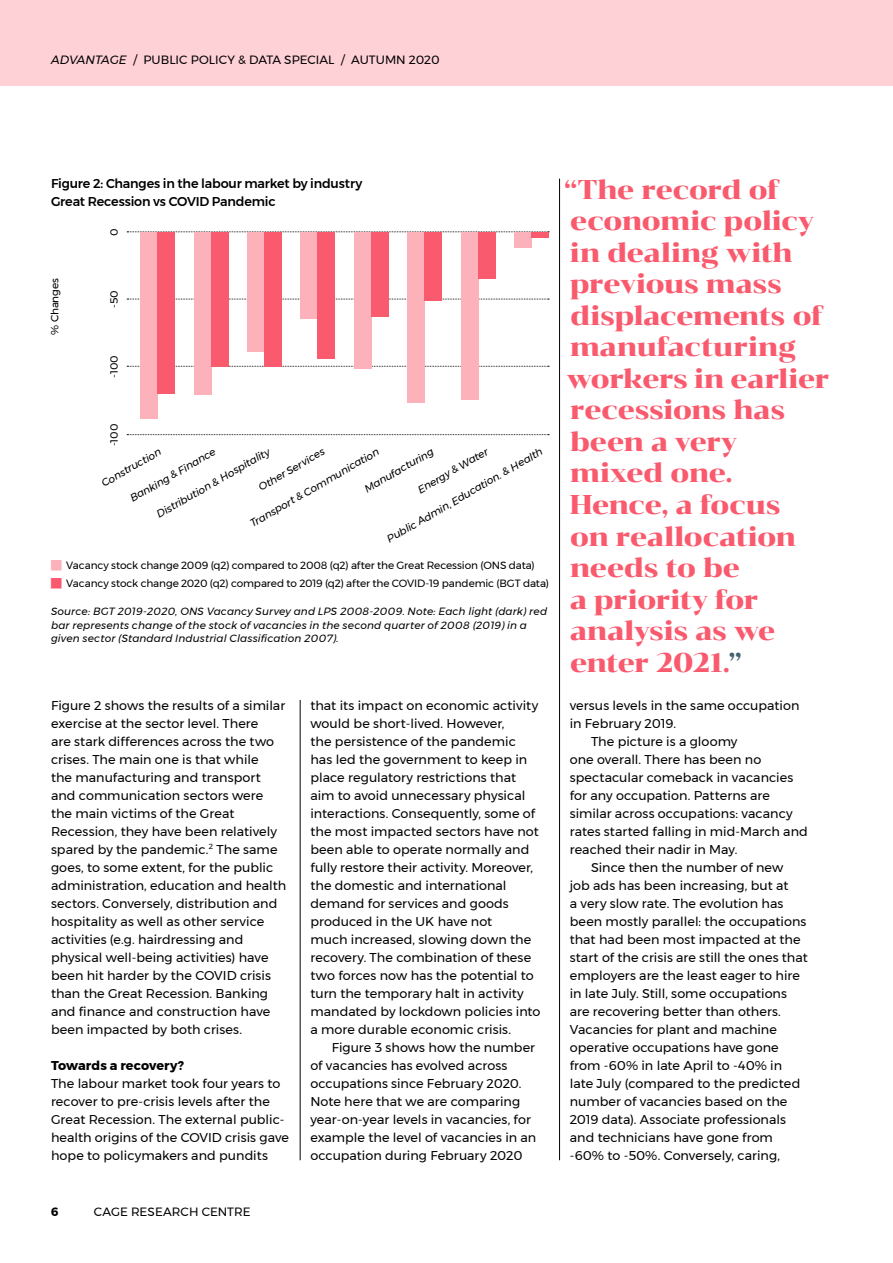
<style>
.page{position:relative;width:893px;height:1263px;background:#fff}
.page>*{position:absolute;margin:0;border:0;box-sizing:border-box;transform-origin:0 0}
.t1{font:27px/31.5px "Chonburi";letter-spacing:-.025em;color:#f95a6d}
.t2{font:12.75px/18px "Montserrat";letter-spacing:.005em;color:#000}
.t3{font:500 12.75px/18px "Montserrat";letter-spacing:-.015em;color:#000}
.t4{font:700 12.75px "Montserrat";letter-spacing:.005em;color:#000}
.t5{font:12px "Montserrat";letter-spacing:.005em;color:#000}
.t6{font:700 12px "Montserrat";color:#000}
.t7{font:italic 10.5px/13.5px "Montserrat";letter-spacing:.005em;color:#000}
.t8{font:10.5px "Montserrat";letter-spacing:-.015em;color:#000}
.s1{font-style:italic}
.s2{color:#436170}
</style>
<div class="page">
<div style="left:0;top:0;width:893px;height:85px;background:#fed1d7"></div>
<hr style="left:300px;top:700px;width:1px;height:460px;background:#000">
<hr style="left:559px;top:179px;width:1px;height:981px;background:#000">
<svg style="left:127px;top:231px;width:422px;height:1px"></svg>
<svg style="left:127px;top:299px;width:422px;height:1px"></svg>
<svg style="left:127px;top:366px;width:422px;height:1px"></svg>
<svg style="left:127px;top:434px;width:422px;height:1px"></svg>
<div style="left:141px;top:232px;width:17px;height:187px;background:#fdb1ba"></div>
<div style="left:158px;top:232px;width:17px;height:162px;background:#f95a6d"></div>
<div style="left:194px;top:232px;width:17px;height:162px;background:#fdb1ba"></div>
<div style="left:211px;top:232px;width:17px;height:135px;background:#f95a6d"></div>
<div style="left:248px;top:232px;width:17px;height:119px;background:#fdb1ba"></div>
<div style="left:265px;top:232px;width:17px;height:135px;background:#f95a6d"></div>
<div style="left:301px;top:232px;width:17px;height:87px;background:#fdb1ba"></div>
<div style="left:318px;top:232px;width:17px;height:126px;background:#f95a6d"></div>
<div style="left:354px;top:232px;width:17px;height:137px;background:#fdb1ba"></div>
<div style="left:371px;top:232px;width:17px;height:85px;background:#f95a6d"></div>
<div style="left:408px;top:232px;width:17px;height:170px;background:#fdb1ba"></div>
<div style="left:425px;top:232px;width:17px;height:69px;background:#f95a6d"></div>
<div style="left:461px;top:232px;width:17px;height:168px;background:#fdb1ba"></div>
<div style="left:478px;top:232px;width:17px;height:47px;background:#f95a6d"></div>
<div style="left:514px;top:232px;width:17px;height:15px;background:#fdb1ba"></div>
<div style="left:531px;top:232px;width:18px;height:6px;background:#f95a6d"></div>
<p class="t5" style="left:51px;top:50px;width:390px"><span class="s1">advantage</span> / public policy &amp; data special / Autumn 2020</p>
<p class="t3" style="left:51px;top:174px;width:313px">Figure 2: Changes in the labour market by industry<br>Great Recession vs COVID Pandemic</p>
<p class="t8" style="left:47px;top:335px;width:58px;rotate:-90deg">% Changes</p>
<p class="t8" style="left:106px;top:236px;width:9px;rotate:-90deg">0</p>
<p class="t8" style="left:106px;top:308px;width:19px;rotate:-90deg">-50</p>
<p class="t8" style="left:106px;top:378px;width:24px;rotate:-90deg">-100</p>
<p class="t8" style="left:106px;top:446px;width:24px;rotate:-90deg">-100</p>
<p class="t7" style="left:384px;top:534px;width:179px;rotate:-30deg">Public Admin, Education. &amp; Health</p>
<p class="t7" style="left:154px;top:509px;width:131px;rotate:-30deg">Distribution &amp; Hospitality</p>
<p class="t7" style="left:415px;top:484px;width:81px;rotate:-30deg">Energy &amp; Water</p>
<p class="t7" style="left:256px;top:482px;width:76px;rotate:-30deg">Other Services</p>
<p class="t7" style="left:362px;top:484px;width:81px;rotate:-30deg">Manufacturing</p>
<p class="t7" style="left:127px;top:493px;width:99px;rotate:-30deg">Banking &amp; Finance</p>
<p class="t7" style="left:247px;top:518px;width:150px;rotate:-30deg">Transport &amp; Communication</p>
<p class="t7" style="left:99px;top:478px;width:70px;rotate:-30deg">Construction</p>
<p class="t8" style="left:66px;top:558px;width:426px">Vacancy stock change 2009 (q2) compared to 2008 (q2) after the Great Recession (ONS</p>
<p class="t8" style="left:509px;top:558px;width:27px">data)</p>
<p class="t8" style="left:66px;top:576px;width:334px">Vacancy stock change 2020 (q2) compared to 2019 (q2) after the COVID</p>
<p class="t8" style="left:426px;top:576px;width:125px">-19 pandemic (BGT data)</p>
<p class="t7" style="left:51px;top:604px;width:498px">Source: BGT 2019-2020, ONS Vacancy Survey and LPS 2008-2009. Note: Each light (dark) red bar represents change of the stock of vacancies in the second quarter of 2008 (2019) in a given sector (Standard Industrial Classification 2007).</p>
<p class="t2" style="left:51px;top:696px;width:237px">Figure 2 shows the results of a similar exercise at the sector level. There<br>are stark differences across the two crises. The main one is that while<br>the manufacturing and transport and communication sectors were the main victims of the Great Recession, they have been relatively spared by the pandemic.<sup>2</sup> The same goes, to some extent, for the public administration, education and health sectors. Conversely, distribution and hospitality as well as other service activities (e.g. hairdressing and physical well-being activities) have been hit harder by the COVID</p>
<p class="t2" style="left:51px;top:966px;width:221px;text-indent:189px">crisis than the Great Recession. Banking and finance and construction have been impacted by both crises.</p>
<p class="t4" style="left:51px;top:1055px;width:134px">Towards a recovery?</p>
<p class="t2" style="left:51px;top:1074px;width:235px">The labour market took four years to recover to pre-crisis levels after the Great Recession. The external public&shy;health origins of the COVID</p>
<p class="t2" style="left:51px;top:1128px;width:240px;text-indent:174px">crisis gave hope to policymakers and pundits</p>
<p class="t2" style="left:310px;top:696px;width:232px">that its impact on economic activity would be short-lived. H owever,<br>the persistence of the pandemic has led the government to keep in place regulatory restrictions that aim to avoid unnecessary physical interactions. Consequently, some of the most impacted sectors have not been able to operate normally and fully restore their activity. M oreover, the domestic and international demand for services and goods produced in the UK have not<br>much increased, slowing down the recovery. The combination of these two forces now has the potential to turn the temporary halt in activity mandated by lockdown policies into a more durable economic crisis.</p>
<p class="t2" style="left:310px;top:1038px;width:227px;text-indent:21px">Figure 3 shows how the number of vacancies has evolved across occupations since February 2020.<br>Note here that we are comparing year-on-year levels in vacancies, for example the level of vacancies in an occupation during February 2020</p>
<h1 class="t1" style="left:564px;top:174px;width:267px">“The record of economic policy in dealing with previous mass displacements of manufacturing workers in earlier recessions has been a very mixed one.<br>Hence, a focus<br>on reallocation needs to be<br>a priority for analysis as we enter 2021.<span class="s2">”</span></h1>
<p class="t2" style="left:570px;top:696px;width:231px">versus levels in the same occupation</p>
<p class="t2" style="left:570px;top:714px;width:108px">in February 2019.</p>
<p class="t2" style="left:591px;top:732px;width:148px">The picture is a gloomy</p>
<p class="t2" style="left:570px;top:750px;width:193px">one overall. There has been no</p>
<p class="t2" style="left:570px;top:768px;width:225px">spectacular comeback in vacancies</p>
<p class="t2" style="left:570px;top:786px;width:202px">for any occupation. Patterns are</p>
<p class="t2" style="left:570px;top:804px;width:224px">similar across occupations: vacancy</p>
<p class="t2" style="left:570px;top:822px;width:240px">rates started falling in mid-March and</p>
<p class="t2" style="left:570px;top:840px;width:169px">reached their nadir in May.</p>
<p class="t2" style="left:591px;top:858px;width:194px">Since then the number of new</p>
<p class="t2" style="left:570px;top:876px;width:220px">job ads has been increasing, but at</p>
<p class="t2" style="left:570px;top:894px;width:215px">a very slow rate. The evolution has</p>
<p class="t2" style="left:570px;top:912px;width:238px">been mostly parallel: the occupations</p>
<p class="t2" style="left:570px;top:930px;width:232px">that had been most impacted at the</p>
<p class="t2" style="left:570px;top:948px;width:240px">start of the crisis are still the ones that</p>
<p class="t2" style="left:570px;top:966px;width:232px">employers are the least eager to hire</p>
<p class="t2" style="left:570px;top:984px;width:219px">in late July. Still, some occupations</p>
<p class="t2" style="left:570px;top:1002px;width:213px">are recovering better than others.</p>
<p class="t2" style="left:570px;top:1020px;width:209px">Vacancies for plant and machine</p>
<p class="t2" style="left:570px;top:1038px;width:210px">operative occupations have gone</p>
<p class="t2" style="left:570px;top:1056px;width:214px">from -60% in late April to -40% in</p>
<p class="t2" style="left:570px;top:1074px;width:232px">late July (compared to the predicted</p>
<p class="t2" style="left:570px;top:1092px;width:219px">number of vacancies based on the</p>
<p class="t2" style="left:570px;top:1110px;width:218px">2019 data). Associate professionals</p>
<p class="t2" style="left:570px;top:1128px;width:205px">and technicians have gone from</p>
<p class="t2" style="left:570px;top:1146px;width:212px">-60% to -50%. Conversely, caring,</p>
<p class="t6" style="left:51px;top:1202px;width:9px">6</p>
<p class="t5" style="left:94px;top:1203px;width:158px">cage research centre</p>
</div>
